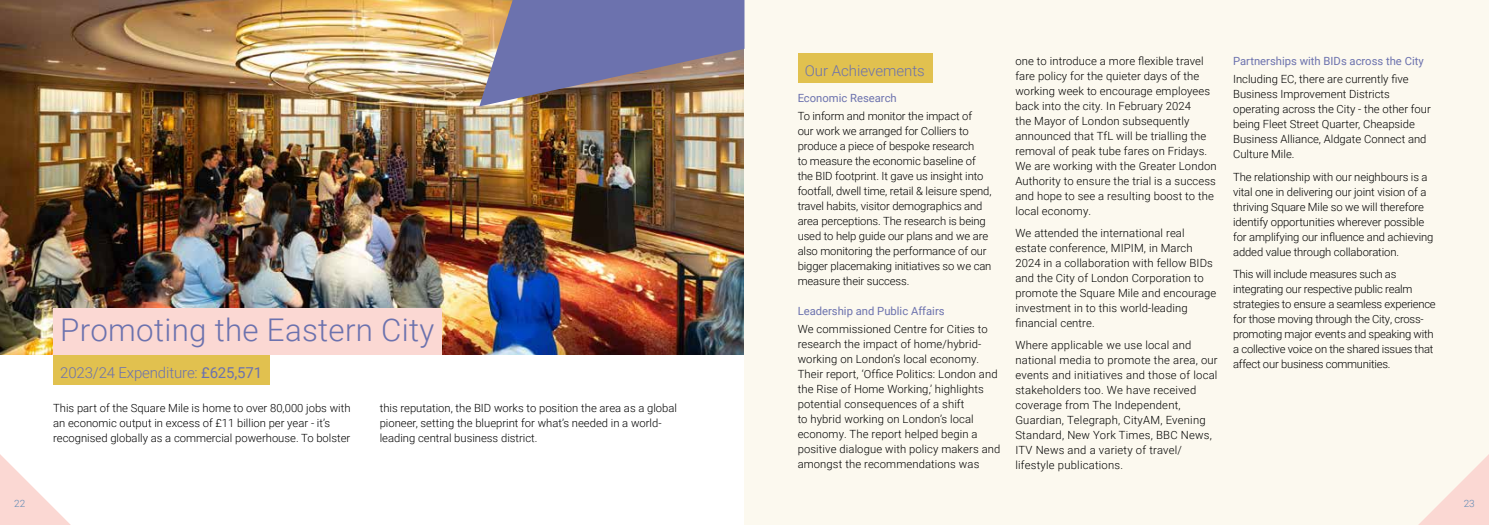
<style>
.page{position:relative;width:1489px;height:525px;background:#fff}
.page>*{position:absolute;margin:0;border:0;box-sizing:border-box;transform-origin:0 0}
.t1{font:300 31.25px "Roboto";letter-spacing:.01em;color:#6c72ae}
.t2{font:300 15px "Roboto";letter-spacing:-.01em;color:#6c72ae}
.t3{font:300 11.25px/15px "Roboto";color:#000}
.t4{font:300 11.25px/15px "Roboto";letter-spacing:.02em;color:#000}
.t5{font:300 11.25px/15px "Roboto";letter-spacing:-.02em;color:#000}
.t6{font:11.25px "Roboto";color:#6c72ae}
.t7{font:300 10px "Roboto";color:#5e8ab5}
.s1{font-weight:400}
</style>
<div class="page">
<img style="left:0;top:0;width:744px;height:354px">
<div style="left:53px;top:307px;width:388px;height:47px;background:#fbd8d3"></div>
<div style="left:53px;top:354px;width:216px;height:30px;background:#e1c14f"></div>
<div style="left:744px;top:0;width:744px;height:524px;background:#fcf9ef"></div>
<img style="left:479px;top:0;width:265px;height:106px">
<div style="left:797px;top:53px;width:135px;height:30px;background:#e1c14f"></div>
<svg style="left:1419px;top:455px;width:69px;height:69px"></svg>
<svg style="left:0;top:454px;width:70px;height:70px"></svg>
<h1 class="t1" style="left:60px;top:308px;width:375px">Promoting the Eastern City</h1>
<h2 class="t2" style="left:60px;top:361px;width:203px">2023/24 Expenditure: <span class="s1">£625,571</span></h2>
<p class="t3" style="left:53px;top:400px;width:299px">This part of the Square Mile is home to over 80,000 jobs with an economic output in excess of £11 billion per year - it’s recognised globally as a commercial powerhouse. To bolster</p>
<p class="t3" style="left:380px;top:400px;width:299px">this reputation, the BID works to position the area as a global pioneer, setting the blueprint for what’s needed in a world&shy;leading central business district.</p>
<h2 class="t2" style="left:804px;top:60px;width:122px">Our Achievements</h2>
<p class="t6" style="left:797px;top:90px;width:101px">Economic Research</p>
<p class="t3" style="left:797px;top:108px;width:195px">To inform and monitor the impact of<br>our work we arranged for Colliers to produce a piece of bespoke research<br>to measure the economic baseline of the BID footprint. It gave us insight into footfall, dwell time, retail &amp; leisure spend, travel habits, visitor demographics and area perceptions. The research is being used to help guide our plans and we are also monitoring the performance of our bigger placemaking initiatives so we can measure their success.</p>
<p class="t6" style="left:797px;top:302px;width:148px">Leadership and Public Affairs</p>
<p class="t3" style="left:797px;top:321px;width:204px">We commissioned Centre for Cities to research the impact of home/hybrid&shy;working on London’s local economy.<br>Their report, ‘Office Politics: London and the Rise of Home Working,’ highlights potential consequences of a shift<br>to hybrid working on London’s local economy. The report helped begin a positive dialogue with policy makers and amongst the recommendations was</p>
<p class="t3" style="left:1015px;top:53px;width:203px">one to introduce a more flexible travel fare policy for the quieter days of the working week to encourage employees back into the city. In February 2024<br>the Mayor of London subsequently announced that TfL will be trialling the removal of peak tube fares on Fridays.<br>We are working with the Greater London Authority to ensure the trial is a success and hope to see a resulting boost to the local economy.</p>
<p class="t3" style="left:1015px;top:225px;width:202px">We attended the international real estate conference, MIPIM, in March 2024 in a collaboration with fellow BIDs and the City of London Corporation to promote the Square Mile and encourage investment in to this world-leading financial centre.</p>
<p class="t4" style="left:1015px;top:337px;width:204px">Where applicable we use local and national media to promote the area, our events and initiatives and those of local stakeholders too. We have received coverage from The Independent, Guardian, Telegraph, CityAM, Evening Standard, New York Times, BBC News, ITV News and a variety of travel/ lifestyle publications.</p>
<p class="t6" style="left:1232px;top:53px;width:192px">Partnerships with BIDs across the City</p>
<p class="t3" style="left:1232px;top:71px;width:199px">Including EC, there are currently five Business Improvement Districts operating across the City - the other four being Fleet Street Quarter, Cheapside Business Alliance, Aldgate Connect and Culture Mile.</p>
<p class="t3" style="left:1232px;top:168px;width:202px">The relationship with our neighbours is a vital one in delivering our joint vision of a thriving Square Mile so we will therefore identify opportunities wherever possible for amplifying our influence and achieving added value through collaboration.</p>
<p class="t5" style="left:1232px;top:266px;width:204px">This will include measures such as integrating our respective public realm strategies to ensure a seamless experience for those moving through the City, cross&shy;promoting major events and speaking with a collective voice on the shared issues that affect our business communities.</p>
<p class="t7" style="left:14px;top:496px;width:13px">22</p>
<p class="t7" style="left:1463px;top:496px;width:13px">23</p>
</div>
